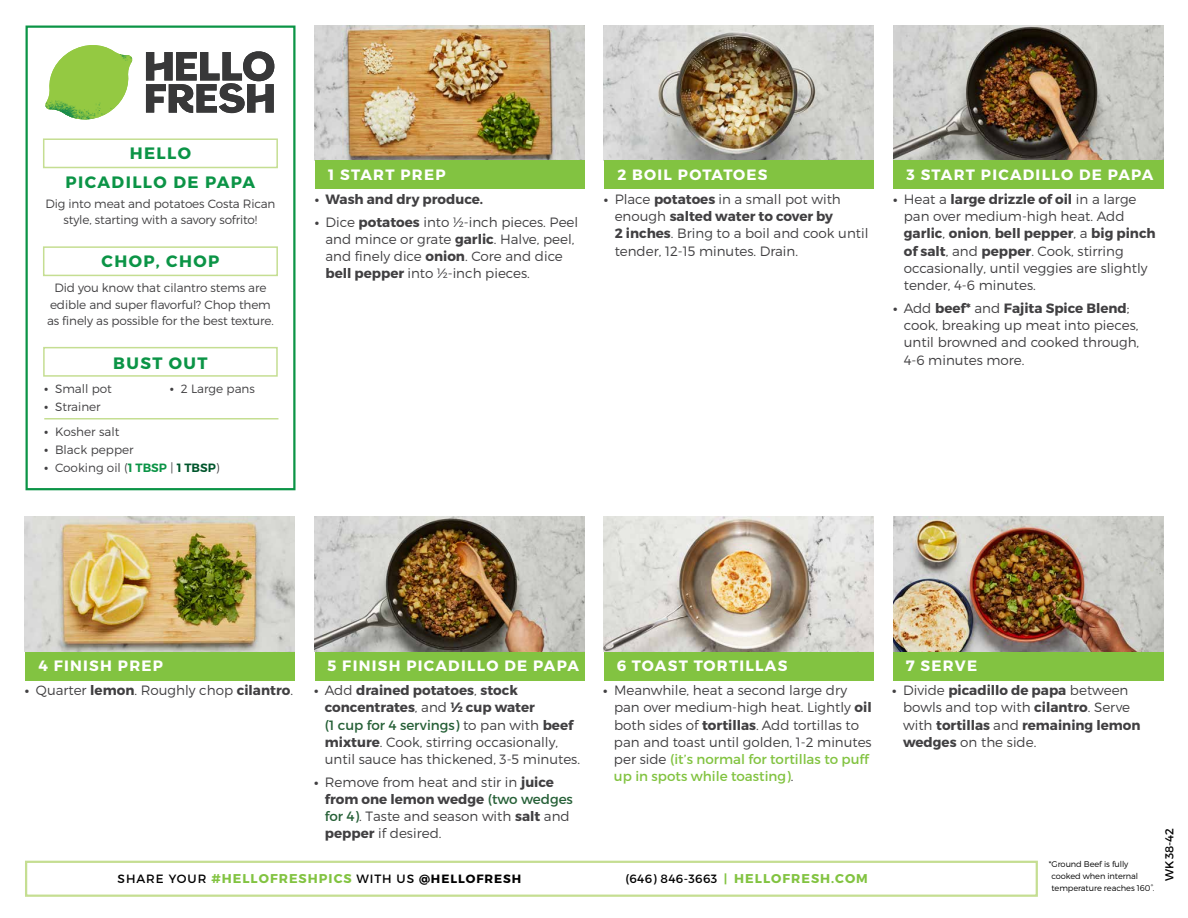
<style>
.page{position:relative;width:1188px;height:918px;background:#fff}
.page>*{position:absolute;margin:0;border:0;box-sizing:border-box;transform-origin:0 0}
.t1{font:700 16.5px "Montserrat";letter-spacing:.085em;color:#0b9446}
.t2{font:700 15px "Montserrat";letter-spacing:.085em;color:#fff}
.t3{font:300 13.5px/17.2px "Montserrat";color:#414042}
.t4{font:700 13.5px/17.2px "Montserrat";color:#414042}
.t5{font:700 12.75px "Montserrat";letter-spacing:.08em;color:#82c341}
.t6{font:300 12px/16.5px "Montserrat";letter-spacing:-.01em;color:#414042;text-align:center}
.t7{font:12px "Montserrat";letter-spacing:.08em;color:#000}
.t8{font:11.55px "Montserrat";color:#000}
.t9{font:300 8.25px/12px "Montserrat";letter-spacing:-.01em;color:#000}
.s1{font-weight:600;font-size:13.5px}
.s2{font-weight:600;color:#0b9446}
.s3{font-weight:600;color:#00562c}
.s4{font-weight:700}
.s5{font-weight:400;color:#266037}
.s6{font-weight:400;color:#82c341}
.s7{font-weight:700;font-size:12.75px;color:#82c341}
.s8{font-weight:400;font-size:12px;color:#000}
.s9{font-size:12px}
.s10{font-weight:300}
</style>
<div class="page">
<div style="left:43px;top:347px;width:235px;height:30px;border:2px solid #c5de92"></div>
<div style="left:43px;top:138px;width:235px;height:30px;border:2px solid #c5de92"></div>
<div style="left:43px;top:246px;width:235px;height:30px;border:2px solid #c5de92"></div>
<div style="left:26px;top:26px;width:270px;height:464px;border:2px solid #0b9446"></div>
<div style="left:25px;top:861px;width:1013px;height:36px;border:2px solid #c5de92"></div>
<svg style="left:146px;top:51px;width:128px;height:62px"></svg>
<svg style="left:45px;top:45px;width:87px;height:74px"></svg>
<img style="left:315px;top:25px;width:270px;height:135px">
<img style="left:604px;top:25px;width:270px;height:135px">
<img style="left:604px;top:517px;width:270px;height:135px">
<img style="left:25px;top:517px;width:270px;height:135px">
<img style="left:893px;top:25px;width:270px;height:135px">
<img style="left:893px;top:517px;width:270px;height:135px">
<img style="left:315px;top:517px;width:270px;height:135px">
<div style="left:25px;top:652px;width:270px;height:28px;background:#82c341"></div>
<div style="left:604px;top:652px;width:270px;height:28px;background:#82c341"></div>
<div style="left:893px;top:652px;width:270px;height:28px;background:#82c341"></div>
<div style="left:315px;top:652px;width:270px;height:28px;background:#82c341"></div>
<div style="left:315px;top:160px;width:270px;height:29px;background:#82c341"></div>
<div style="left:604px;top:160px;width:270px;height:29px;background:#82c341"></div>
<div style="left:893px;top:160px;width:270px;height:29px;background:#82c341"></div>
<hr style="left:44px;top:418px;width:234px;height:2px;background:#c5de92">
<p class="t1" style="left:130px;top:143px;width:63px">HELLO</p>
<p class="t1" style="left:66px;top:172px;width:191px">PICADILLO DE PAPA</p>
<p class="t6" style="left:45px;top:195px;width:232px">Dig into meat and potatoes Costa Rican style, starting with a savory sofrito!</p>
<p class="t1" style="left:102px;top:251px;width:119px">CHOP, CHOP</p>
<p class="t6" style="left:47px;top:280px;width:228px">Did you know that cilantro stems are edible and super flavorful? Chop them as finely as possible for the best texture.</p>
<p class="t1" style="left:113px;top:353px;width:96px">BUST OUT</p>
<p class="t6" style="left:44px;top:380px;width:69px"><span class="s1">•</span> Small pot</p>
<p class="t6" style="left:44px;top:398px;width:58px"><span class="s1">•</span> Strainer</p>
<p class="t6" style="left:170px;top:380px;width:86px"><span class="s1">•</span> 2 Large pans</p>
<p class="t6" style="left:44px;top:423px;width:77px"><span class="s1">•</span> Kosher salt</p>
<p class="t6" style="left:44px;top:441px;width:91px"><span class="s1">•</span> Black pepper</p>
<p class="t6" style="left:44px;top:459px;width:177px"><span class="s1">•</span> Cooking oil (<span class="s2">1 TBSP</span> | <span class="s3">1 TBSP</span>)</p>
<p class="t2" style="left:328px;top:165px;width:119px">1 START PREP</p>
<p class="t4" style="left:315px;top:191px;width:170px">• Wash and dry produce.</p>
<p class="t3" style="left:326px;top:213px;width:254px;text-indent:-11px"><span class="s4">•</span> Dice <span class="s4">potatoes</span> into ½-inch pieces. Peel and mince or grate <span class="s4">garlic</span>. Halve, peel, and finely dice <span class="s4">onion</span>. Core and dice <span class="s4">bell pepper</span> into ½-inch pieces.</p>
<p class="t2" style="left:617px;top:165px;width:152px">2 BOIL POTATOES</p>
<p class="t3" style="left:615px;top:190px;width:255px;text-indent:-11px"><span class="s4">•</span> Place <span class="s4">potatoes</span> in a small pot with enough <span class="s4">salted water to cover by<br>2 inches</span>. Bring to a boil and cook until tender, 12-15 minutes. Drain.</p>
<p class="t2" style="left:907px;top:165px;width:248px">3 START PICADILLO DE PAPA</p>
<p class="t3" style="left:904px;top:190px;width:253px;text-indent:-11px"><span class="s4">•</span> Heat a <span class="s4">large drizzle of oil</span> in a large pan over medium-high heat. Add <span class="s4">garlic</span>, <span class="s4">onion</span>, <span class="s4">bell pepper</span>, a <span class="s4">big pinch of salt</span>, and <span class="s4">pepper</span>. Cook, stirring occasionally, until veggies are slightly tender, 4-6 minutes.</p>
<p class="t3" style="left:904px;top:299px;width:237px;text-indent:-11px"><span class="s4">•</span> Add <span class="s4">beef*</span> and <span class="s4">Fajita Spice Blend</span>; cook, breaking up meat into pieces, until browned and cooked through,<br>4-6 minutes more.</p>
<p class="t2" style="left:38px;top:656px;width:126px">4 FINISH PREP</p>
<p class="t3" style="left:25px;top:681px;width:270px"><span class="s4">•</span> Quarter <span class="s4">lemon</span>. Roughly chop <span class="s4">cilantro</span>.</p>
<p class="t2" style="left:328px;top:656px;width:253px">5 FINISH PICADILLO DE PAPA</p>
<p class="t3" style="left:325px;top:681px;width:257px;text-indent:-11px"><span class="s4">•</span> Add <span class="s4">drained potatoes</span>, <span class="s4">stock concentrates</span>, and <span class="s4">½ cup water<br></span><span class="s5">(1 cup for 4 servings)</span> to pan with <span class="s4">beef mixture</span>. Cook, stirring occasionally, until sauce has thickened, 3-5 minutes.</p>
<p class="t3" style="left:325px;top:773px;width:250px;text-indent:-11px"><span class="s4">•</span> Remove from heat and stir in <span class="s4">juice from one lemon wedge</span> <span class="s5">(two wedges for 4)</span>. Taste and season with <span class="s4">salt</span> and <span class="s4">pepper</span> if desired.</p>
<p class="t2" style="left:617px;top:656px;width:172px">6 TOAST TORTILLAS</p>
<p class="t3" style="left:614px;top:681px;width:259px;text-indent:-11px"><span class="s4">•</span> Meanwhile, heat a second large dry pan over medium-high heat. Lightly <span class="s4">oil </span>both sides of <span class="s4">tortillas</span>. Add tortillas to pan and toast until golden, 1-2 minutes per side <span class="s6">(it’s normal for tortillas to puff up in spots while toasting)</span>.</p>
<p class="t7" style="left:118px;top:872px;width:405px">SHARE YOUR <span class="s7">#HELLOFRESHPICS</span> WITH US <span class="s4">@HELLOFRESH</span></p>
<p class="t5" style="left:625px;top:871px;width:244px"><span class="s8">(646) 846-3663</span> <span class="s9">|</span> HELLOFRESH.COM</p>
<p class="t2" style="left:906px;top:656px;width:73px">7 SERVE</p>
<p class="t4" style="left:903px;top:682px;width:239px;text-indent:-11px">• <span class="s10">Divide</span> picadillo de papa <span class="s10">between bowls and top with</span> cilantro<span class="s10">. Serve with</span> tortillas <span class="s10">and</span> remaining lemon wedges <span class="s10">on the side.</span></p>
<p class="t9" style="left:1052px;top:858px;width:105px;text-indent:-3px">*Ground Beef is fully cooked when internal temperature reaches 160°.</p>
<p class="t8" style="left:1162px;top:881px;width:54px;rotate:-90deg">WK 38-42</p>
</div>
